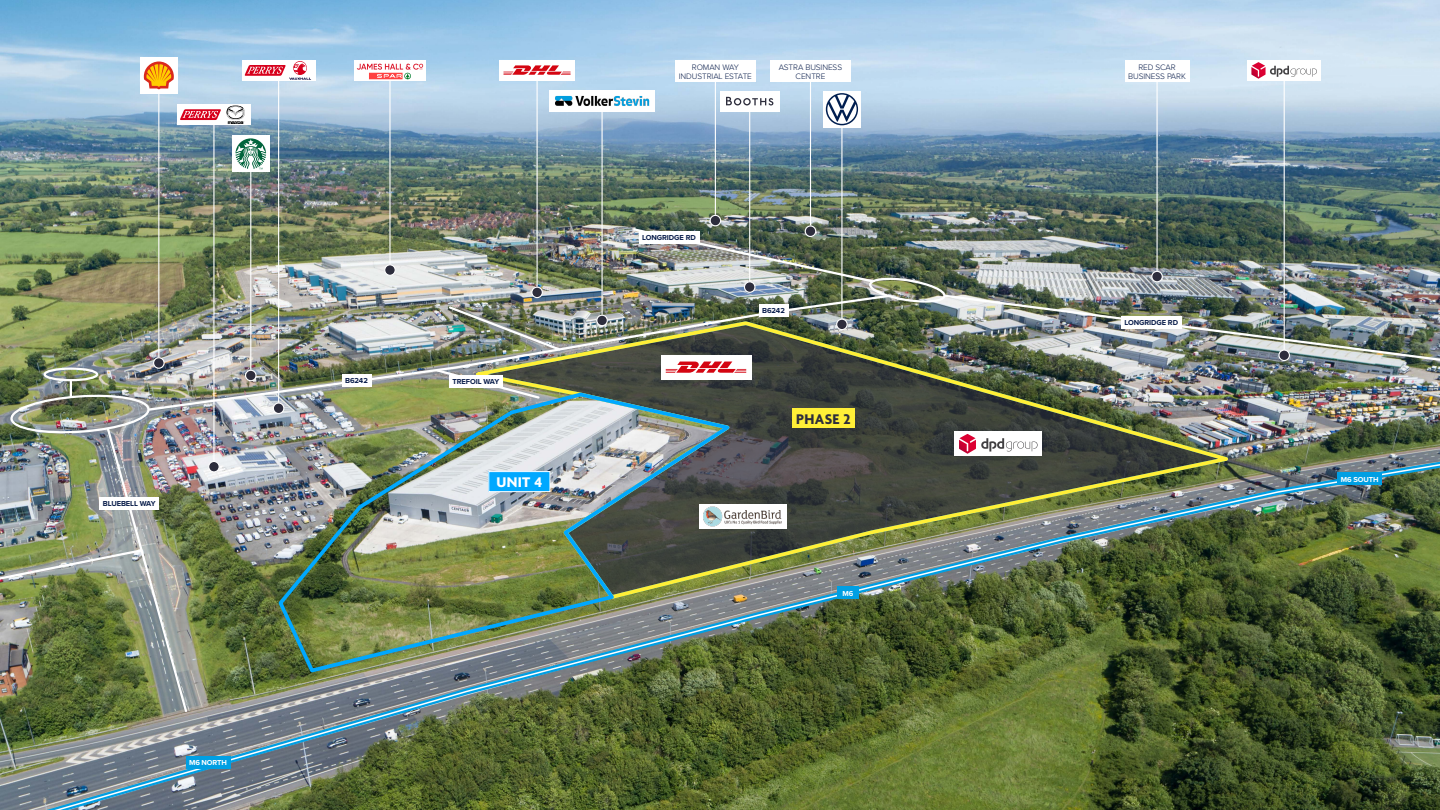
<style>
.page{position:relative;width:1440px;height:810px;background:#fff}
.page>*{position:absolute;margin:0;border:0;box-sizing:border-box;transform-origin:0 0}
.t1{font:700 15.15px "Agenda";letter-spacing:.02em;color:#2d2d3c}
.t2{font:700 15.15px "Agenda";color:#fff}
.t3{font:300 8.25px/9px "Proxima Nova";letter-spacing:-.01em;color:#081c4a;text-align:center}
.t4{font:700 7.5px "Proxima Nova";letter-spacing:-.01em;color:#081c4a}
.t5{font:700 7.5px "Proxima Nova";letter-spacing:-.01em;color:#fff}
</style>
<div class="page">
<img style="left:0;top:0;width:1440px;height:810px">
<img style="left:737px;top:373px;width:505px;height:84px">
<img style="left:19px;top:462px;width:1421px;height:348px">
<div style="left:837px;top:587px;width:22px;height:12px;background:#009fe3"></div>
<div style="left:1338px;top:472px;width:44px;height:13px;background:#009fe3"></div>
<div style="left:186px;top:756px;width:44px;height:12px;background:#009fe3"></div>
<div style="left:43px;top:368px;width:55px;height:13px;border:2px solid #fff;border-radius:50%"></div>
<img style="left:147px;top:293px;width:745px;height:119px">
<svg style="left:435px;top:368px;width:106px;height:23px;background:#96996e"></svg>
<img style="left:0;top:381px;width:189px;height:333px">
<img style="left:447px;top:305px;width:115px;height:47px">
<div style="left:792px;top:409px;width:63px;height:19px;background:#ffef37"></div>
<div style="left:100px;top:497px;width:59px;height:13px;background:#fff"></div>
<div style="left:342px;top:374px;width:29px;height:12px;background:#fff"></div>
<div style="left:449px;top:375px;width:53px;height:12px;background:#fff"></div>
<hr style="left:278px;top:60px;width:1px;height:342px;background:#fff">
<div style="left:273px;top:402px;width:11px;height:12px;border:1px solid #fff;border-radius:50%"></div>
<hr style="left:389px;top:60px;width:2px;height:204px;background:#fff">
<svg style="left:385px;top:265px;width:10px;height:10px"></svg>
<div style="left:384px;top:264px;width:12px;height:12px;border:1px solid #fff;border-radius:50%"></div>
<hr style="left:250px;top:165px;width:1px;height:205px;background:#fff">
<div style="left:246px;top:370px;width:10px;height:11px;background:#2d2d3c;border-radius:50%"></div>
<div style="left:245px;top:370px;width:12px;height:11px;border:1px solid #fff;border-radius:50%"></div>
<hr style="left:537px;top:70px;width:1px;height:217px;background:#fff">
<div style="left:532px;top:287px;width:10px;height:11px;background:#2d2d3c;border-radius:50%"></div>
<div style="left:531px;top:287px;width:12px;height:11px;border:1px solid #fff;border-radius:50%"></div>
<hr style="left:602px;top:98px;width:1px;height:217px;background:#fff">
<div style="left:597px;top:315px;width:10px;height:11px;background:#2d2d3c;border-radius:50%"></div>
<div style="left:596px;top:315px;width:12px;height:11px;border:1px solid #fff;border-radius:50%"></div>
<hr style="left:749px;top:94px;width:1px;height:187px;background:#fff">
<hr style="left:841px;top:109px;width:2px;height:210px;background:#fff">
<hr style="left:1157px;top:71px;width:1px;height:200px;background:#fff">
<hr style="left:1284px;top:68px;width:1px;height:281px;background:#fff">
<hr style="left:715px;top:68px;width:1px;height:147px;background:#fff">
<div style="left:710px;top:215px;width:11px;height:11px;background:#2d2d3c;border-radius:50%"></div>
<div style="left:710px;top:215px;width:11px;height:11px;border:1px solid #fff;border-radius:50%"></div>
<hr style="left:810px;top:68px;width:1px;height:157px;background:#fff">
<div style="left:805px;top:225px;width:11px;height:12px;border:1px solid #fff;border-radius:50%"></div>
<hr style="left:213px;top:115px;width:2px;height:346px;background:#fff">
<div style="left:209px;top:461px;width:10px;height:11px;background:#2d2d3c;border-radius:50%"></div>
<div style="left:208px;top:461px;width:12px;height:11px;border:1px solid #fff;border-radius:50%"></div>
<hr style="left:158px;top:75px;width:1px;height:282px;background:#fff">
<div style="left:154px;top:358px;width:10px;height:10px;background:#2d2d3c;border-radius:50%"></div>
<div style="left:153px;top:357px;width:12px;height:12px;border:1px solid #fff;border-radius:50%"></div>
<div style="left:242px;top:60px;width:73px;height:21px;background:#fff"></div>
<svg style="left:245px;top:61px;width:66px;height:19px"></svg>
<div style="left:177px;top:104px;width:74px;height:21px;background:#fff"></div>
<svg style="left:180px;top:106px;width:65px;height:18px"></svg>
<div style="left:499px;top:60px;width:76px;height:21px;background:#fff"></div>
<svg style="left:504px;top:65px;width:67px;height:10px"></svg>
<div style="left:720px;top:91px;width:59px;height:21px;background:#fff"></div>
<svg style="left:726px;top:97px;width:47px;height:8px"></svg>
<div style="left:823px;top:91px;width:37px;height:37px;background:#fff"></div>
<svg style="left:826px;top:93px;width:32px;height:32px"></svg>
<div style="left:140px;top:57px;width:37px;height:37px;background:#fff"></div>
<svg style="left:144px;top:62px;width:30px;height:27px"></svg>
<div style="left:232px;top:135px;width:37px;height:37px;background:#fff"></div>
<svg style="left:236px;top:138px;width:30px;height:31px"></svg>
<div style="left:354px;top:60px;width:72px;height:21px;background:linear-gradient(to right,#fff,#fff)"></div>
<svg style="left:357px;top:64px;width:66px;height:15px"></svg>
<div style="left:1125px;top:60px;width:64px;height:22px;background:#fff"></div>
<div style="left:675px;top:60px;width:81px;height:22px;background:#fff"></div>
<div style="left:770px;top:60px;width:81px;height:22px;background:#fff"></div>
<div style="left:1248px;top:60px;width:73px;height:21px;background:#fff"></div>
<svg style="left:1251px;top:62px;width:66px;height:17px"></svg>
<img style="left:549px;top:91px;width:106px;height:21px">
<div style="left:661px;top:355px;width:90px;height:25px;background:#fff"></div>
<img style="left:632px;top:227px;width:808px;height:146px">
<div style="left:954px;top:431px;width:88px;height:25px;background:#fff"></div>
<svg style="left:959px;top:434px;width:79px;height:20px"></svg>
<div style="left:699px;top:504px;width:88px;height:25px;background:#fff"></div>
<img style="left:737px;top:510px;width:45px;height:15px">
<img style="left:276px;top:391px;width:461px;height:284px">
<p class="t4" style="left:103px;top:498px;width:54px">BLUEBELL WAY</p>
<p class="t5" style="left:189px;top:757px;width:39px">M6 NORTH</p>
<p class="t4" style="left:345px;top:375px;width:24px">B6242</p>
<p class="t4" style="left:453px;top:376px;width:48px">TREFOIL WAY</p>
<h1 class="t2" style="left:497px;top:474px;width:47px">UNIT 4</h1>
<p class="t3" style="left:679px;top:62px;width:75px">ROMAN WAY<br>INDUSTRIAL ESTATE</p>
<p class="t3" style="left:779px;top:62px;width:65px">ASTRA BUSINESS<br>CENTRE</p>
<p class="t4" style="left:642px;top:232px;width:55px">LONGRIDGE RD</p>
<p class="t4" style="left:762px;top:305px;width:24px">B6242</p>
<h1 class="t1" style="left:796px;top:411px;width:56px">PHASE 2</h1>
<p class="t5" style="left:842px;top:588px;width:12px">M6</p>
<p class="t3" style="left:1128px;top:62px;width:59px">RED SCAR<br>BUSINESS PARK</p>
<p class="t4" style="left:1124px;top:317px;width:55px">LONGRIDGE RD</p>
<p class="t5" style="left:1341px;top:474px;width:39px">M6 SOUTH</p>
</div>
